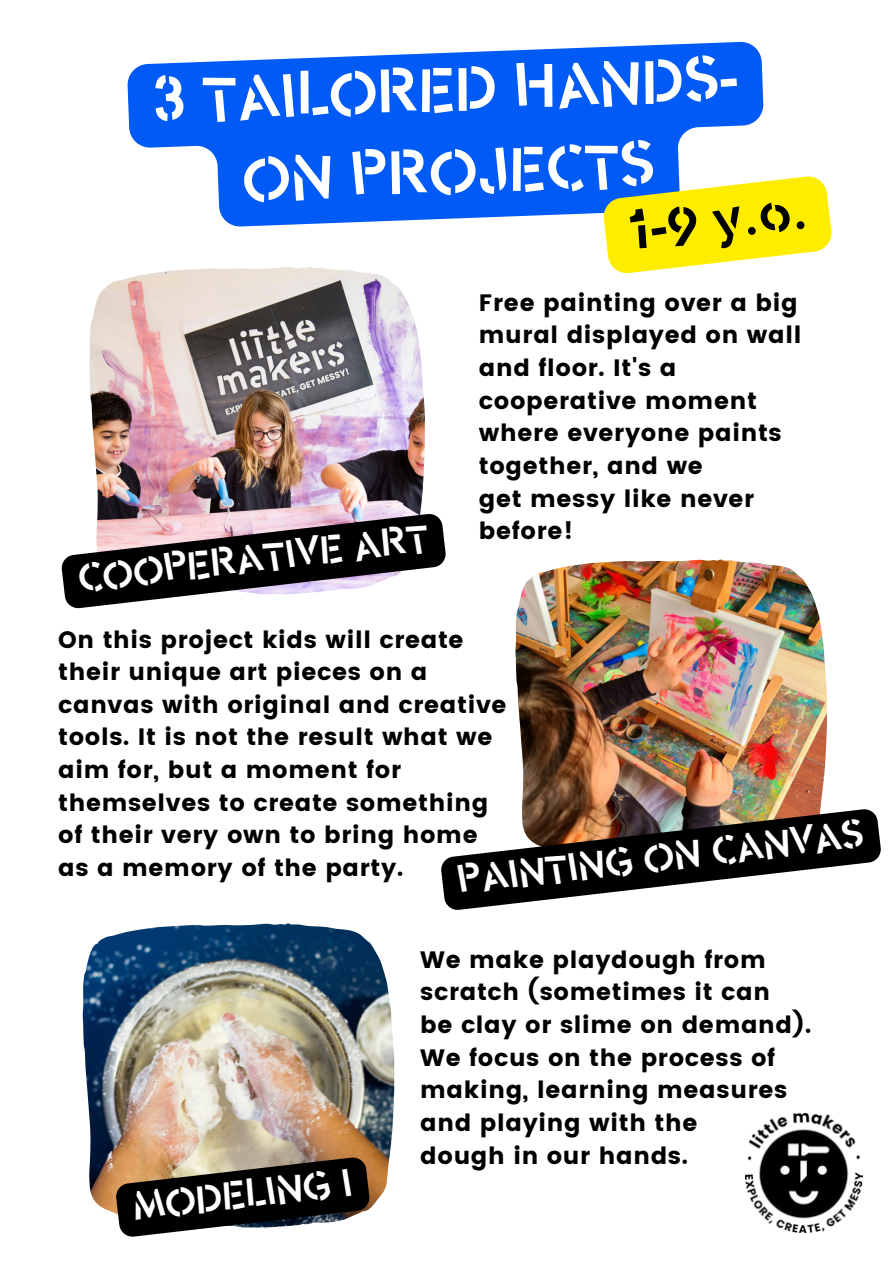
<style>
.page{position:relative;width:894px;height:1264px;background:#fff}
.page>*{position:absolute;margin:0;border:0;box-sizing:border-box;transform-origin:0 0}
.t1{font:60px/82.1px "OC Format Stencil X2";color:#fff;text-align:center}
.t2{font:53.55px "OC Format Stencil X2";color:#000}
.t3{font:38.1px "OC Format Stencil X2";color:#fff}
.t4{font:23.7px/32.7px "Poppins";letter-spacing:.03em;color:#000}
</style>
<div class="page">
<img style="left:745px;top:1113px;width:116px;height:119px">
<img style="left:83px;top:923px;width:311px;height:290px">
<img style="left:89px;top:267px;width:335px;height:245px">
<img style="left:515px;top:559px;width:311px;height:248px">
<svg style="left:127px;top:41px;width:637px;height:186px;fill:#005af6"></svg>
<svg style="left:115px;top:1156px;width:256px;height:81px;background:#49433b"></svg>
<svg style="left:61px;top:512px;width:385px;height:97px"></svg>
<svg style="left:441px;top:807px;width:440px;height:103px;fill:#020000"></svg>
<svg style="left:601px;top:174px;width:231px;height:100px"></svg>
<p class="t1" style="left:151px;top:63px;width:617px;rotate:-2deg">3 TAILORED HANDS-<br>ON PROJECTS</p>
<p class="t2" style="left:623px;top:209px;width:183px;rotate:-7deg">1-9 y.o.</p>
<p class="t3" style="left:76px;top:563px;width:354px;rotate:-7deg">COOPERATIVE ART</p>
<p class="t4" style="left:478px;top:286px;width:324px">Free painting over a big mural displayed on wall and floor. It's a cooperative moment where everyone paints together, and we</p>
<p class="t4" style="left:478px;top:482px;width:277px">get messy like never before!</p>
<p class="t4" style="left:58px;top:623px;width:407px">On this project kids will create</p>
<p class="t4" style="left:58px;top:655px;width:370px">their unique art pieces on a</p>
<p class="t4" style="left:58px;top:688px;width:449px">canvas with original and creative</p>
<p class="t4" style="left:58px;top:721px;width:435px">tools. It is not the result what we</p>
<p class="t4" style="left:58px;top:753px;width:344px">aim for, but a moment for</p>
<p class="t4" style="left:58px;top:786px;width:431px">themselves to create something</p>
<p class="t4" style="left:58px;top:818px;width:421px">of their very own to bring home</p>
<p class="t4" style="left:58px;top:851px;width:346px">as a memory of the party.</p>
<p class="t3" style="left:455px;top:865px;width:410px;rotate:-7deg">PAINTING ON CANVAS</p>
<p class="t3" style="left:130px;top:1191px;width:222px;rotate:-7deg">MODELING I</p>
<p class="t4" style="left:420px;top:943px;width:347px">We make playdough from</p>
<p class="t4" style="left:420px;top:975px;width:351px">scratch (sometimes it can</p>
<p class="t4" style="left:420px;top:1008px;width:392px">be clay or slime on demand).<br>We focus on the process of making, learning measures and playing with the</p>
<p class="t4" style="left:420px;top:1139px;width:269px">dough in our hands.</p>
</div>
